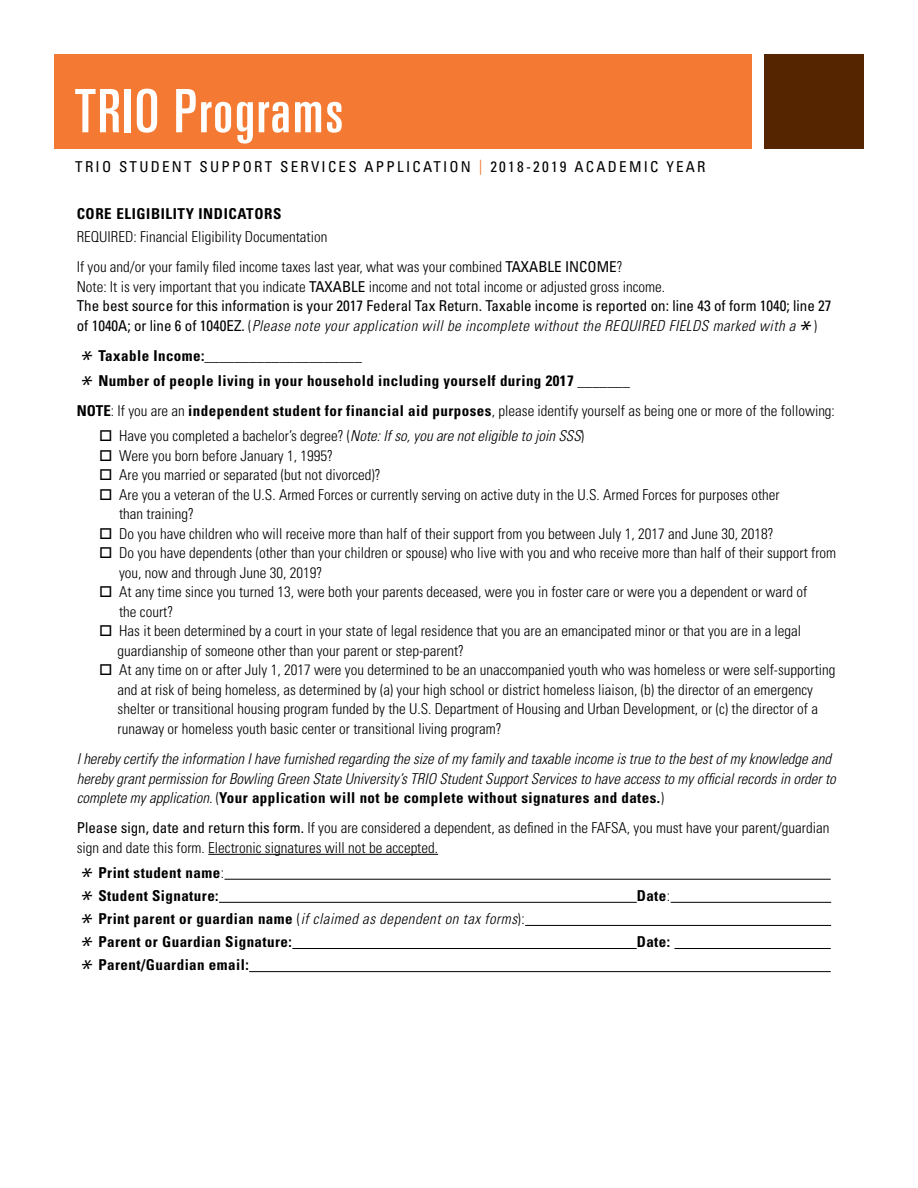
<style>
.page{position:relative;width:918px;height:1188px;background:#fff}
.page>*{position:absolute;margin:0;border:0;box-sizing:border-box;transform-origin:0 0}
.t1{font:ultra-condensed 60px "Univers";letter-spacing:.03em;color:#fff}
.t2{font:300 condensed 15px/19.5px "Univers";color:#000}
.t3{font:italic 300 condensed 15px/19.5px "Univers";color:#000}
.t4{font:condensed 15px/19.5px "Univers";color:#000}
.t5{font:700 condensed 15px/23.1px "Univers";letter-spacing:.03em;color:#000}
.t6{font:condensed 15px "Univers";letter-spacing:.15em;color:#000}
.s1{color:#f47932}
.s2{font-weight:400}
.s3{font-weight:300}
.s4{font-weight:300;font-style:italic}
.s5{font-weight:300;font-style:italic;font-size:30px}
.s6{font-weight:700}
.s7{font-style:italic}
.s8{font-style:normal}
.s9{font-weight:700;font-style:normal}
</style>
<div class="page">
<hr style="left:208px;top:854px;width:230px;height:1px;background:#000">
<hr style="left:225px;top:879px;width:606px;height:1px;background:#000">
<hr style="left:219px;top:902px;width:418px;height:1px;background:#000">
<hr style="left:671px;top:902px;width:160px;height:1px;background:#000">
<hr style="left:525px;top:925px;width:306px;height:1px;background:#000">
<hr style="left:292px;top:948px;width:345px;height:1px;background:#000">
<hr style="left:674px;top:948px;width:157px;height:1px;background:#000">
<hr style="left:249px;top:971px;width:582px;height:1px;background:#000">
<div style="left:54px;top:54px;width:698px;height:94px;background:#f47932"></div>
<div style="left:765px;top:54px;width:99px;height:94px;background:#552500"></div>
<h1 class="t1" style="left:75px;top:77px;width:270px">TRIO Programs</h1>
<p class="t6" style="left:75px;top:157px;width:632px">TRIO STUDENT SUPPORT SERVICES APPLICATION <span class="s1">|</span> 2018-2019 ACADEMIC YEAR</p>
<p class="t5" style="left:77px;top:202px;width:206px">CORE ELIGIBILITY INDICATORS</p>
<p class="t2" style="left:77px;top:222px;width:547px;line-height:30.3px">REQUIRED: Financial Eligibility Documentation<br>If you and/or your family filed income taxes last year, what was your combined <span class="s2">TAXABLE INCOME</span>?</p>
<p class="t4" style="left:77px;top:277px;width:756px"><span class="s3">Note: It is very important that you indicate</span> TAXABLE <span class="s3">income and not total income or adjusted gross income.<br></span>The best source for this information is your 2017 Federal Tax Return. Taxable income is reported on: line 43 of form 1040; line 27 of 1040A; or line 6 of 1040EZ. <span class="s3">(</span><span class="s4">Please note your application will be incomplete without the REQUIRED FIELDS marked with a</span><span class="s5">*</span> <span class="s3">)</span></p>
<p class="t5" style="left:77px;top:343px;width:555px;line-height:24.9px"><span class="s5">*</span> Taxable Income:_____________________<br><span class="s5">*</span> Number of people living in your household including yourself during 2017 <span class="s3">_______</span></p>
<p class="t2" style="left:77px;top:401px;width:760px"><span class="s6">NOTE</span>: If you are an <span class="s6">independent student for financial aid purposes</span>, please identify yourself as being one or more of the following:</p>
<p class="t2" style="left:99px;top:426px;width:487px">□ Have you completed a bachelor’s degree? (<span class="s7">Note: If so, you are not eligible to join SSS</span>)</p>
<p class="t2" style="left:99px;top:446px;width:235px">□ Were you born before January 1, 1995?</p>
<p class="t2" style="left:99px;top:465px;width:283px">□ Are you married or separated (but not divorced)?</p>
<p class="t2" style="left:119px;top:485px;width:662px;text-indent:-20px">□ Are you a veteran of the U.S. Armed Forces or currently serving on active duty in the U.S. Armed Forces for purposes other than training?</p>
<p class="t2" style="left:99px;top:524px;width:676px">□ Do you have children who will receive more than half of their support from you between July 1, 2017 and June 30, 2018?</p>
<p class="t2" style="left:119px;top:543px;width:719px;text-indent:-20px">□ Do you have dependents (other than your children or spouse) who live with you and who receive more than half of their support from you, now and through June 30, 2019?</p>
<p class="t2" style="left:119px;top:582px;width:690px;text-indent:-20px">□ At any time since you turned 13, were both your parents deceased, were you in foster care or were you a dependent or ward of the court?</p>
<p class="t2" style="left:118px;top:621px;width:685px;text-indent:-18px">□ Has it been determined by a court in your state of legal residence that you are an emancipated minor or that you are in a legal guardianship of someone other than your parent or step-parent?</p>
<p class="t2" style="left:118px;top:660px;width:719px;text-indent:-18px">□ At any time on or after July 1, 2017 were you determined to be an unaccompanied youth who was homeless or were self-supporting and at risk of being homeless, as determined by (a) your high school or district homeless liaison, (b) the director of an emergency shelter or transitional housing program funded by the U.S. Department of Housing and Urban Development, or (c) the director of a runaway or homeless youth basic center or transitional living program?</p>
<p class="t3" style="left:77px;top:749px;width:761px">I hereby certify the information I have furnished regarding the size of my family and taxable income is true to the best of my knowledge and hereby grant permission for Bowling Green State University’s TRIO Student Support Services to have access to my official records in order to complete my application. <span class="s8">(</span><span class="s9">Your application will not be complete without signatures and dates.</span><span class="s8">)</span></p>
<p class="t2" style="left:77px;top:818px;width:754px"><span class="s2">Please sign, date and return this form.</span> If you are considered a dependent, as defined in the FAFSA, you must have your parent/guardian sign and date this form. Electronic signatures will not be accepted.</p>
<p class="t5" style="left:77px;top:861px;width:149px"><span class="s5">*</span> Print student name<span class="s3">: </span><span class="s5">*</span> Student Signature:</p>
<p class="t5" style="left:637px;top:884px;width:35px">Date<span class="s3">:</span></p>
<p class="t5" style="left:77px;top:907px;width:450px"><span class="s5">*</span> Print parent or guardian name <span class="s3">(</span><span class="s4">if claimed as dependent on tax forms</span><span class="s3">): </span><span class="s5">*</span> Parent or Guardian Signature:</p>
<p class="t5" style="left:77px;top:953px;width:174px"><span class="s5">*</span> Parent/Guardian email:</p>
<p class="t5" style="left:637px;top:930px;width:35px">Date:</p>
</div>
